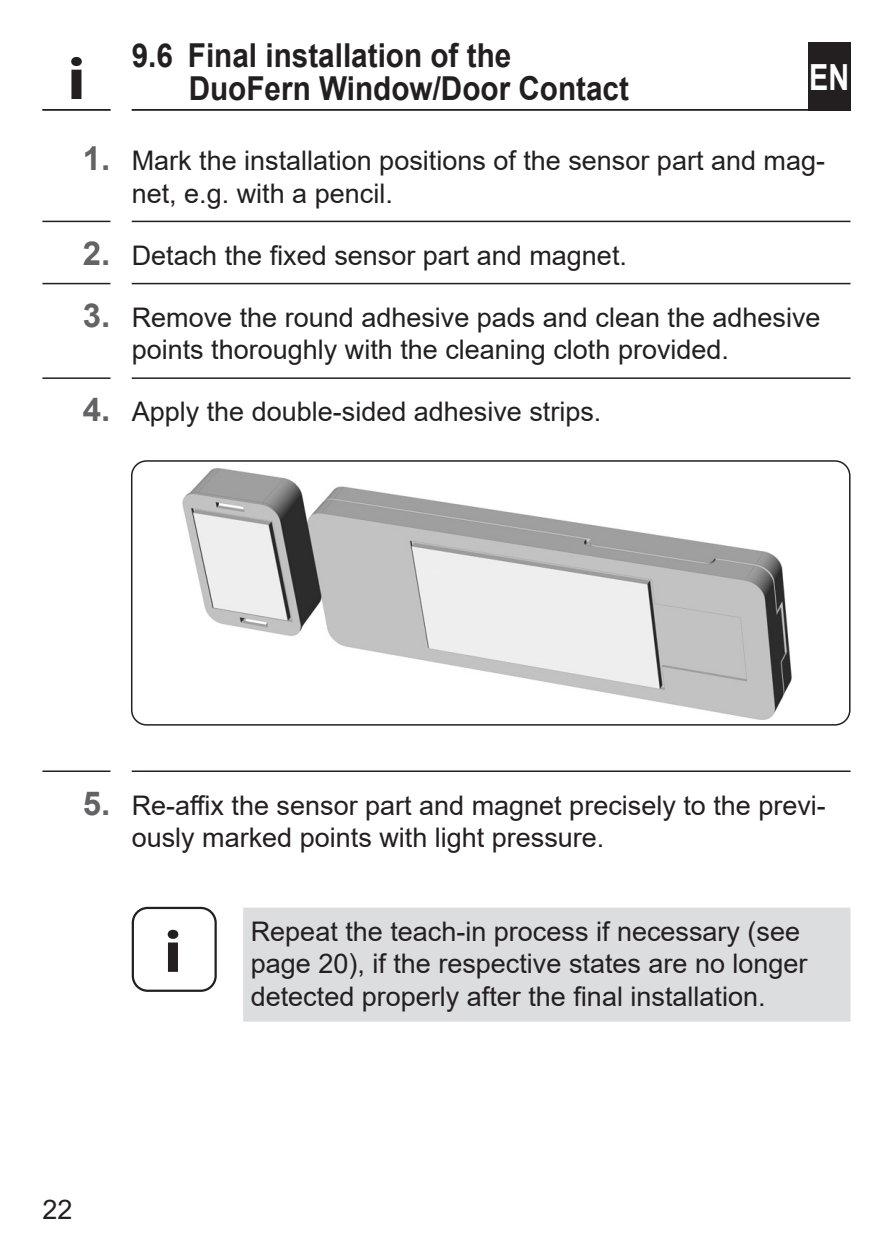
<style>
.page{position:relative;width:893px;height:1259px;background:#fff}
.page>*{position:absolute;margin:0;border:0;box-sizing:border-box;transform-origin:0 0}
.INFO-Icon{font:700 60px "Myriad Pro";color:#231f20;scale:1.1 1}
.t1{font:700 36px "Arial";color:#fff;scale:.8 1}
.t2{font:700 33px "Arial";color:#231f20;scale:.9 1}
.Nützliche_Infos_-_DE{font:27px/32.4px "Arial";color:#231f20}
.s1{font-weight:700;font-size:33px;color:#636366}
</style>
<div class="page">
<hr style="left:132px;top:109px;width:719px;height:2px;background:#231f20">
<div style="left:808px;top:42px;width:42px;height:69px;background:#231f20"></div>
<hr style="left:42px;top:109px;width:68px;height:2px;background:#231f20">
<svg style="left:42px;top:221px;width:808px;height:1px"></svg>
<svg style="left:42px;top:283px;width:808px;height:1px"></svg>
<svg style="left:42px;top:377px;width:808px;height:2px;background:#5c5a5b"></svg>
<svg style="left:42px;top:770px;width:809px;height:2px;background:#5e5b5c"></svg>
<img style="left:182px;top:468px;width:610px;height:252px">
<div style="left:131px;top:460px;width:719px;height:265px;border:2px solid #231f20;border-radius:15px"></div>
<div style="left:243px;top:907px;width:607px;height:114px;background:#dcdddf"></div>
<div style="left:132px;top:907px;width:85px;height:85px;border:2px solid #231f20;border-radius:15px"></div>
<p class="INFO-Icon" style="left:67px;top:45px;width:18px">i</p>
<p class="t2" style="left:132px;top:32px;width:423px">9.6 Final installation of the</p>
<p class="t2" style="left:189px;top:65px;width:491px">DuoFern Window/Door Contact</p>
<h2 class="t1" style="left:809px;top:52px;width:52px">EN</h2>
<p class="Nützliche_Infos_-_DE" style="left:132px;top:144px;width:695px;text-indent:-49px"><span class="s1">1.</span> Mark the installation positions of the sensor part and mag&shy;net, e.g. with a pencil.</p>
<p class="Nützliche_Infos_-_DE" style="left:83px;top:239px;width:546px"><span class="s1">2.</span> Detach the fixed sensor part and magnet.</p>
<p class="Nützliche_Infos_-_DE" style="left:132px;top:301px;width:690px;text-indent:-49px"><span class="s1">3.</span> Remove the round adhesive pads and clean the adhesive points thoroughly with the cleaning cloth provided.</p>
<p class="Nützliche_Infos_-_DE" style="left:83px;top:395px;width:520px"><span class="s1">4.</span> Apply the double-sided adhesive strips.</p>
<p class="Nützliche_Infos_-_DE" style="left:132px;top:788px;width:696px;text-indent:-49px"><span class="s1">5.</span> Re-affix the sensor part and magnet precisely to the previ&shy;ously marked points with light pressure.</p>
<p class="Nützliche_Infos_-_DE" style="left:43px;top:1193px;width:32px">22</p>
<p class="INFO-Icon" style="left:164px;top:918px;width:18px">i</p>
<p class="Nützliche_Infos_-_DE" style="left:251px;top:915px;width:558px">Repeat the teach-in process if necessary (see page 20), if the respective states are no longer detected properly after the final installation.</p>
</div>
